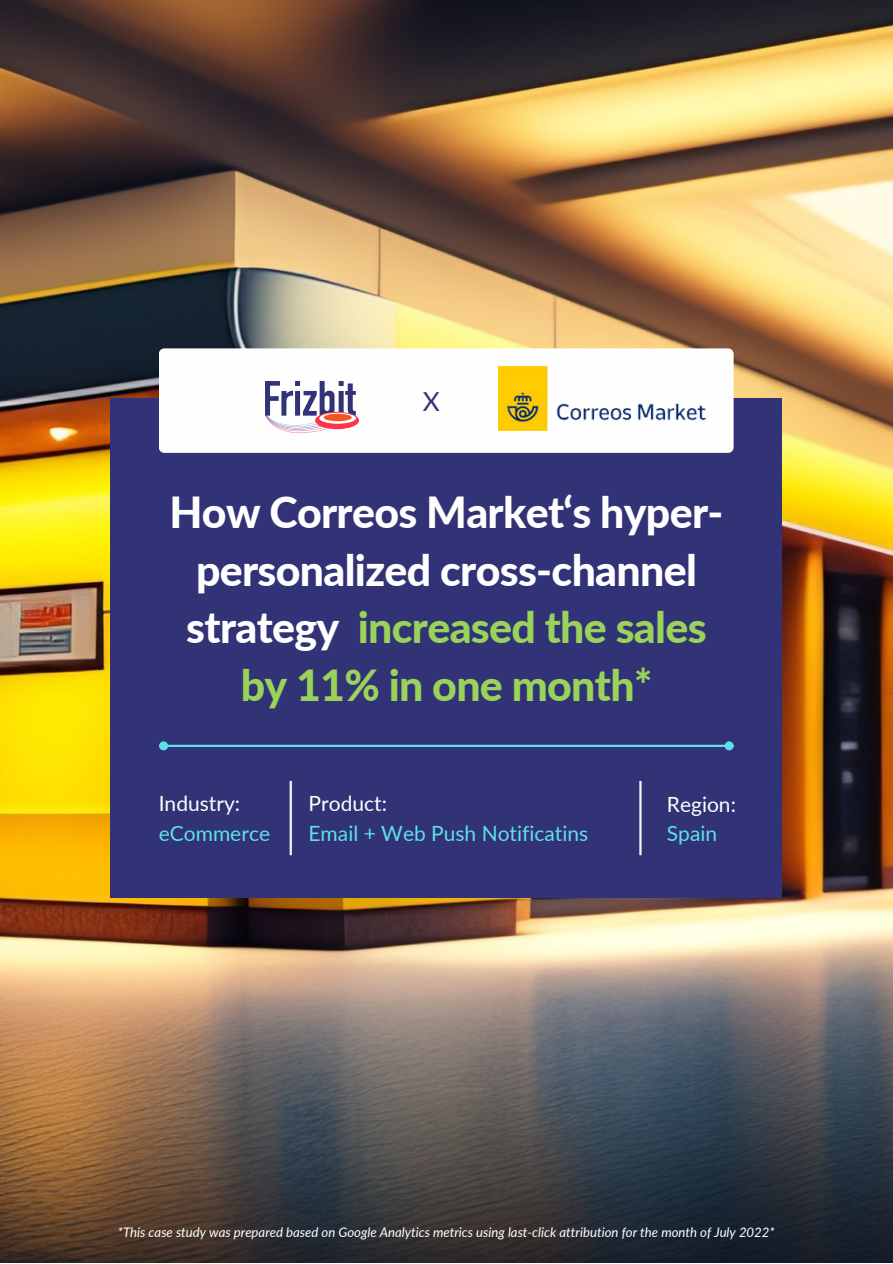
<style>
.page{position:relative;width:893px;height:1264px;background:#fff}
.page>*{position:absolute;margin:0;border:0;box-sizing:border-box;transform-origin:0 0}
.t1{font:800 42.9px/57.3px "Lato";letter-spacing:-.015em;color:#fff;text-align:center}
.t2{font:26.25px "Lato";color:#323277}
.t3{font:21px "Lato";color:#5ce1e6}
.t4{font:21px "Lato";color:#fff}
.t5{font:italic 13.2px "Lato";color:#fff}
.s1{color:#99d359}
</style>
<div class="page">
<img style="left:0;top:0;width:892px;height:1262px">
<div style="left:110px;top:398px;width:672px;height:499px;background:#323277"></div>
<div style="left:159px;top:348px;width:574px;height:105px;background:#fefefe"></div>
<svg style="left:265px;top:381px;width:91px;height:52px"></svg>
<div style="left:315px;top:412px;width:44px;height:17px;background:#fc354c;border-radius:50%"></div>
<svg style="left:319px;top:413px;width:37px;height:11px"></svg>
<div style="left:323px;top:414px;width:29px;height:7px;background:#f05622;border-radius:50%"></div>
<img style="left:498px;top:366px;width:209px;height:64px">
<hr style="left:289px;top:781px;width:3px;height:74px;background:#f1f4f9">
<hr style="left:639px;top:781px;width:2px;height:74px;background:#f1f4f9">
<hr style="left:167px;top:744px;width:558px;height:3px;background:#5ce1e6">
<div style="left:160px;top:742px;width:7px;height:7px;background:#5ce1e6;border-radius:50%"></div>
<div style="left:159px;top:741px;width:9px;height:9px;border:2px solid #5ce1e6;border-radius:50%"></div>
<div style="left:725px;top:742px;width:7px;height:7px;background:#5ce1e6;border-radius:50%"></div>
<div style="left:724px;top:741px;width:9px;height:9px;border:2px solid #5ce1e6;border-radius:50%"></div>
<p class="t2" style="left:423px;top:385px;width:19px">X</p>
<p class="t1" style="left:169px;top:483px;width:555px">How Correos Market‘s hyper&shy;personalized cross-channel strategy <span class="s1">increased the sales by 11% in one month*</span></p>
<p class="t4" style="left:159px;top:790px;width:83px">Industry:</p>
<p class="t3" style="left:159px;top:819px;width:113px">eCommerce</p>
<p class="t4" style="left:308px;top:790px;width:80px">Product:</p>
<p class="t3" style="left:308px;top:819px;width:281px">Email + Web Push Notificatins</p>
<p class="t4" style="left:666px;top:791px;width:70px">Region:</p>
<p class="t3" style="left:666px;top:820px;width:52px">Spain</p>
<p class="t5" style="left:118px;top:1224px;width:658px">*This case study was prepared based on Google Analytics metrics using last-click attribution for the month of July 2022*</p>
</div>
